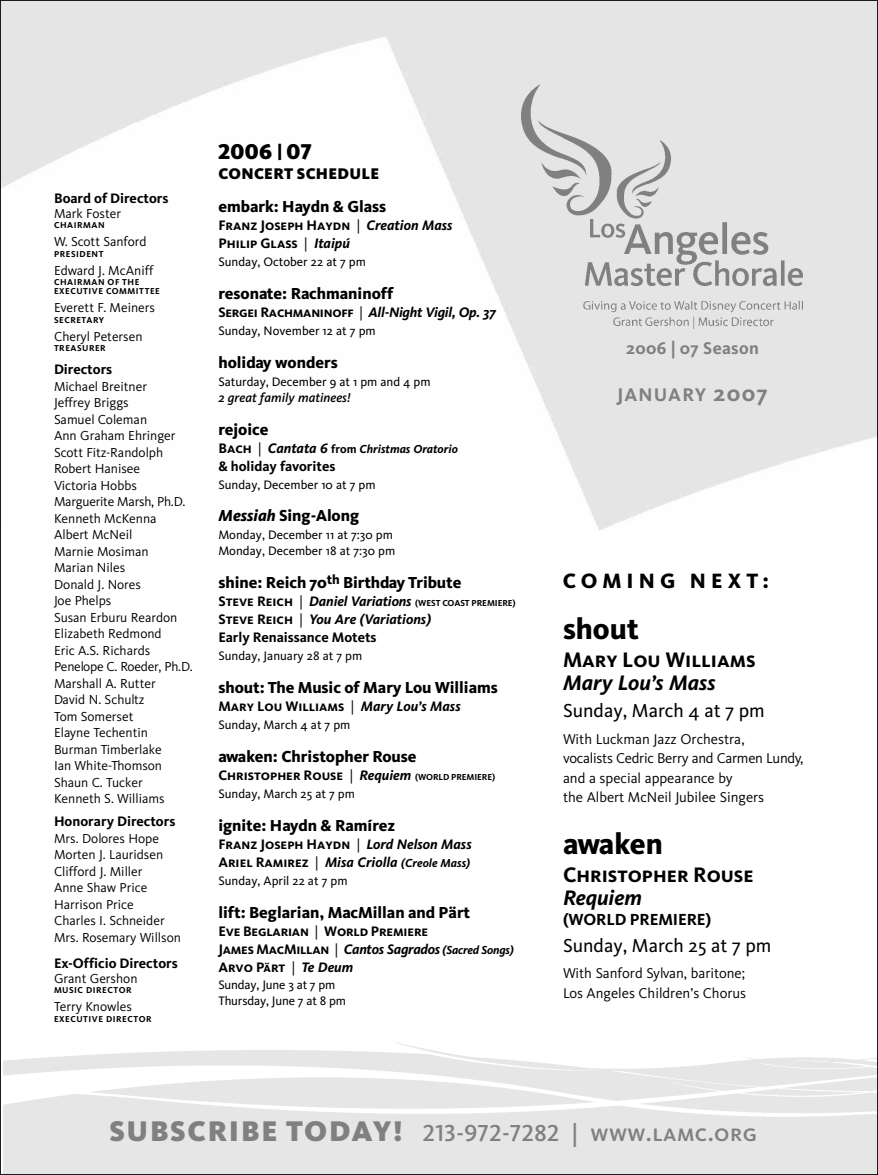
<style>
.page{position:relative;width:878px;height:1175px;background:#fff}
.page>*{position:absolute;margin:0;border:0;box-sizing:border-box;transform-origin:0 0}
.t1{font:800 30.3px "Kievit";color:#000}
.t2{font:24px "Kievit Medium SC";letter-spacing:.02em;color:#808080}
.t3{font:22.2px "Kievit Black SC";letter-spacing:.02em;color:#000}
.t4{font:21.75px "Kievit Bold SC";color:#000}
.t5{font:italic 700 21.75px "Kievit";color:#000}
.t6{font:800 21.45px "Kievit";letter-spacing:.235em;color:#000}
.t7{font:19.5px "Kievit";color:#000}
.t8{font:700 19.05px "Kievit";letter-spacing:.06em;color:#808080}
.t9{font:700 17.7px "Kievit";letter-spacing:.02em;color:#808080}
.t10{font:700 16.65px "Kievit";letter-spacing:-.01em;color:#000}
.t11{font:800 16.5px "Kievit";color:#000}
.t12{font:16.05px "Kievit Black SC";letter-spacing:.02em;color:#000}
.t13{font:14.7px/19.5px "Kievit";color:#000}
.t14{font:14.25px/18px "Kievit Bold SC";color:#000}
.t15{font:700 14.25px/18px "Kievit";color:#000}
.t16{font:italic 700 14.25px "Kievit";letter-spacing:-.015em;color:#000}
.t17{font:13.5px/16.5px "Kievit";color:#000}
.t18{font:italic 500 13.2px "Kievit";letter-spacing:.005em;color:#000}
.t19{font:12.75px/16.5px "Kievit";color:#000}
.t20{font:italic 700 12px "Kievit";color:#000}
.t21{font:700 9px "Kievit";letter-spacing:-.01em;color:#000}
.t22{font:700 8.85px/9px "Kievit";letter-spacing:.06em;color:#000}
.s1{font-size:16.35px}
.s2{font-family:"Kievit Book SC"}
.s3{font-family:"Kievit";font-weight:700;font-style:italic}
.s4{font-family:"Kievit Bold SC";font-weight:400;font-style:normal}
.s5{font-family:"Kievit Book SC";font-weight:400;font-style:normal}
.s6{font-family:"Kievit Bold SC";font-weight:400;font-style:normal;font-size:14.25px}
.s7{font-family:"Kievit Book SC";font-weight:400;font-style:normal;font-size:14.25px}
.s8{font-size:14.25px}
.s9{font-style:normal}
.s10{font-style:italic}
.s11{font-family:"Kievit Bold SC";font-weight:400;font-size:14.25px}
.s12{font-family:"Kievit Book SC";font-weight:400;font-size:14.25px}
.s13{font-style:italic;font-size:14.25px}
.s14{font-family:"Kievit Bold SC";font-weight:400}
.s15{font-family:"Kievit Book SC";font-weight:400}
.s16{font-family:"Kievit";font-weight:700;font-size:9px}
.s17{font-family:"Kievit";font-weight:700;font-style:italic;font-size:12px}
.s18{font-family:"Kievit";font-weight:800;font-size:10.65px}
.s19{font-size:23.25px}
.s20{font-family:"Kievit";font-weight:900;font-size:29.55px}
</style>
<div class="page">
<img style="left:521px;top:84px;width:281px;height:245px">
<p class="t15" style="left:54px;top:190px;width:116px">Board of Directors</p>
<p class="t17" style="left:54px;top:206px;width:68px">Mark Foster</p>
<p class="t22" style="left:54px;top:221px;width:52px">CHAIRMAN</p>
<p class="t17" style="left:54px;top:234px;width:94px">W. Scott Sanford</p>
<p class="t22" style="left:54px;top:250px;width:51px">PRESIDENT</p>
<p class="t17" style="left:54px;top:263px;width:101px">Edward J. McAniff</p>
<p class="t22" style="left:54px;top:278px;width:107px">CHAIRMAN OF THE<br>EXECUTIVE COMMITTEE</p>
<p class="t17" style="left:54px;top:300px;width:103px">Everett F. Meiners</p>
<p class="t22" style="left:54px;top:316px;width:52px">SECRETARY</p>
<p class="t17" style="left:54px;top:329px;width:90px">Cheryl Petersen</p>
<p class="t22" style="left:54px;top:344px;width:53px">TREASURER</p>
<p class="t15" style="left:54px;top:362px;width:60px">Directors</p>
<p class="t17" style="left:54px;top:379px;width:140px">Michael Breitner<br>Jeffrey Briggs<br>Samuel Coleman<br>Ann Graham Ehringer<br>Scott Fitz-Randolph<br>Robert Hanisee<br>Victoria Hobbs<br>Marguerite Marsh, Ph.D.<br>Kenneth McKenna<br>Albert McNeil<br>Marnie Mosiman<br>Marian Niles<br>Donald J. Nores<br>Joe Phelps<br>Susan Erburu Reardon<br>Elizabeth Redmond<br>Eric A.S. Richards<br>Penelope C. Roeder, Ph.D.<br>Marshall A. Rutter<br>David N. Schultz<br>Tom Somerset<br>Elayne Techentin<br>Burman Timberlake<br>Ian White-Thomson<br>Shaun C. Tucker<br>Kenneth S. Williams</p>
<p class="t15" style="left:54px;top:814px;width:123px">Honorary Directors</p>
<p class="t17" style="left:54px;top:831px;width:128px">Mrs. Dolores Hope<br>Morten J. Lauridsen<br>Clifford J. Miller<br>Anne Shaw Price<br>Harrison Price<br>Charles I. Schneider<br>Mrs. Rosemary Willson</p>
<p class="t15" style="left:54px;top:955px;width:125px">Ex-Officio Directors</p>
<p class="t17" style="left:54px;top:971px;width:85px">Grant Gershon</p>
<p class="t22" style="left:54px;top:986px;width:79px">MUSIC DIRECTOR</p>
<p class="t17" style="left:54px;top:999px;width:79px">Terry Knowles</p>
<p class="t22" style="left:54px;top:1014px;width:99px">EXECUTIVE DIRECTOR</p>
<h3 class="t3" style="left:218px;top:139px;width:95px">2006 <span class="s1">|</span> 07</h3>
<p class="t12" style="left:218px;top:164px;width:162px">CONCERT SCHEDULE</p>
<p class="t11" style="left:218px;top:200px;width:169px">embark: Haydn &amp; Glass</p>
<p class="t14" style="left:218px;top:216px;width:236px">Franz Joseph Haydn <span class="s2">|</span> <span class="s3">Creation Mass<br></span>Philip Glass <span class="s2">|</span> <span class="s3">Itaipú</span></p>
<p class="t19" style="left:218px;top:254px;width:149px">Sunday, October 22 at 7 pm</p>
<p class="t11" style="left:218px;top:287px;width:177px">resonate: Rachmaninoff</p>
<p class="t16" style="left:218px;top:306px;width:279px"><span class="s4">Sergei Rachmaninoff</span> <span class="s5">|</span> All-Night Vigil, Op. 37</p>
<p class="t19" style="left:218px;top:323px;width:159px">Sunday, November 12 at 7 pm</p>
<p class="t11" style="left:218px;top:356px;width:121px">holiday wonders</p>
<p class="t19" style="left:218px;top:374px;width:214px">Saturday, December 9 at 1 pm and 4 pm</p>
<p class="t18" style="left:218px;top:393px;width:134px">2 great family matinees!</p>
<p class="t11" style="left:218px;top:423px;width:52px">rejoice</p>
<p class="t20" style="left:218px;top:444px;width:241px"><span class="s6">Bach</span> <span class="s7">|</span> <span class="s8">Cantata 6</span> <span class="s9">from</span> Christmas Oratorio</p>
<p class="t15" style="left:218px;top:459px;width:118px">&amp; holiday favorites</p>
<p class="t19" style="left:218px;top:478px;width:159px">Sunday, December 10 at 7 pm</p>
<p class="t11" style="left:218px;top:509px;width:142px"><span class="s10">Messiah</span> Sing-Along</p>
<p class="t19" style="left:218px;top:527px;width:178px">Monday, December 11 at 7:30 pm<br>Monday, December 18 at 7:30 pm</p>
<p class="t11" style="left:218px;top:576px;width:244px">shine: Reich 70<sup>th</sup> Birthday Tribute</p>
<p class="t21" style="left:218px;top:600px;width:299px"><span class="s11">Steve Reich</span> <span class="s12">|</span> <span class="s13">Daniel Variations</span> (WEST COAST PREMIERE)</p>
<p class="t15" style="left:218px;top:612px;width:214px"><span class="s14">Steve Reich</span> <span class="s15">|</span> <span class="s10">You Are (Variations)<br></span>Early Renaissance Motets</p>
<p class="t19" style="left:218px;top:649px;width:145px">Sunday, January 28 at 7 pm</p>
<p class="t11" style="left:218px;top:681px;width:281px">shout: The Music of Mary Lou Williams</p>
<p class="t14" style="left:218px;top:697px;width:244px">Mary Lou Williams <span class="s2">|</span> <span class="s3">Mary Lou’s Mass</span></p>
<p class="t19" style="left:218px;top:718px;width:134px">Sunday, March 4 at 7 pm</p>
<p class="t11" style="left:218px;top:750px;width:200px">awaken: Christopher Rouse</p>
<p class="t14" style="left:218px;top:766px;width:278px">Christopher Rouse <span class="s2">|</span> <span class="s3">Requiem</span> <span class="s16">(WORLD PREMIERE)</span></p>
<p class="t19" style="left:218px;top:787px;width:138px">Sunday, March 25 at 7 pm</p>
<p class="t11" style="left:218px;top:819px;width:178px">ignite: Haydn &amp; Ramírez</p>
<p class="t14" style="left:218px;top:835px;width:255px">Franz Joseph Haydn <span class="s2">|</span> <span class="s3">Lord Nelson Mass<br></span>Ariel Ramirez <span class="s2">|</span> <span class="s3">Misa Criolla</span> <span class="s17">(Creole Mass)</span></p>
<p class="t19" style="left:218px;top:874px;width:131px">Sunday, April 22 at 7 pm</p>
<p class="t11" style="left:218px;top:906px;width:253px">lift: Beglarian, MacMillan and Pärt</p>
<p class="t14" style="left:218px;top:922px;width:297px">Eve Beglarian <span class="s2">|</span> World Premiere<br>James MacMillan <span class="s2">|</span> <span class="s3">Cantos Sagrados</span> <span class="s17">(Sacred Songs)<br></span>Arvo P<span class="s18">Ä</span>rt <span class="s2">|</span> <span class="s3">Te Deum</span></p>
<p class="t19" style="left:218px;top:977px;width:129px">Sunday, June 3 at 7 pm<br>Thursday, June 7 at 8 pm</p>
<h3 class="t9" style="left:626px;top:341px;width:134px">2006 | 07 Season</h3>
<h3 class="t8" style="left:617px;top:387px;width:152px">JANUARY <span class="s19">2007</span></h3>
<h3 class="t6" style="left:562px;top:572px;width:208px">COMING NEXT:</h3>
<h1 class="t1" style="left:563px;top:617px;width:77px">shout</h1>
<h3 class="t4" style="left:563px;top:647px;width:194px">Mary Lou Williams</h3>
<h3 class="t5" style="left:563px;top:674px;width:154px">Mary Lou’s Mass</h3>
<h3 class="t7" style="left:563px;top:703px;width:203px">Sunday, March 4 at 7 pm</h3>
<p class="t13" style="left:563px;top:730px;width:242px">With Luckman Jazz Orchestra,<br>vocalists Cedric Berry and Carmen Lundy, and a special appearance by<br>the Albert McNeil Jubilee Singers</p>
<h1 class="t1" style="left:563px;top:832px;width:102px">awaken</h1>
<h3 class="t4" style="left:563px;top:862px;width:192px">Christopher Rouse</h3>
<h3 class="t5" style="left:563px;top:889px;width:80px">Requiem</h3>
<p class="t10" style="left:563px;top:912px;width:150px">(WORLD PREMIERE)</p>
<h3 class="t7" style="left:563px;top:938px;width:210px">Sunday, March 25 at 7 pm</h3>
<p class="t13" style="left:563px;top:964px;width:184px">With Sanford Sylvan, baritone;<br>Los Angeles Children’s Chorus</p>
<h2 class="t2" style="left:110px;top:1118px;width:648px"><span class="s20">SUBSCRIBE TODAY!</span> 213-972-7282 | www.lamc.org</h2>
</div>
